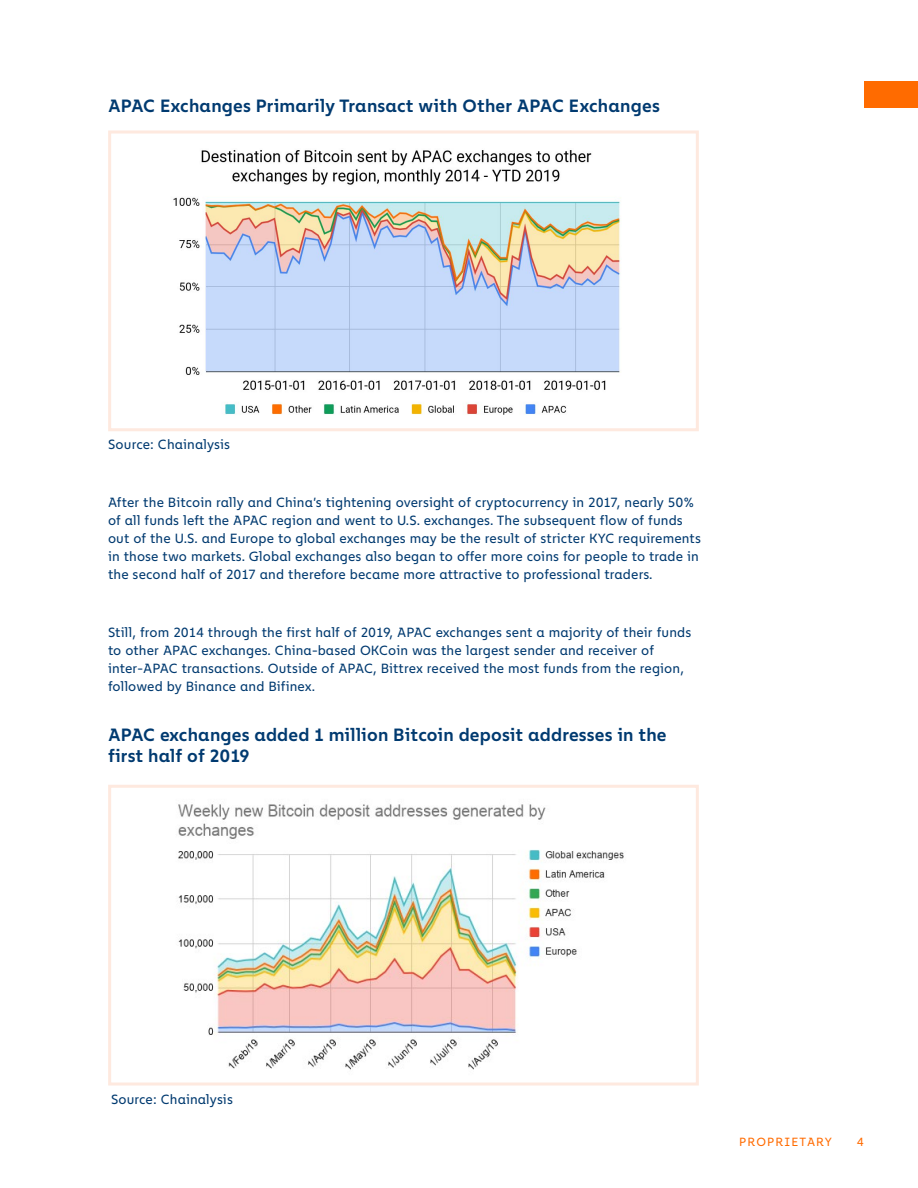
<style>
.page{position:relative;width:918px;height:1188px;background:#fff}
.page>*{position:absolute;margin:0;border:0;box-sizing:border-box;transform-origin:0 0}
.t1{font:700 18px/21px "Chainalysis";letter-spacing:.01em;color:#003a70}
.t2{font:13.5px/18px "Chainalysis";letter-spacing:.01em;color:#003a70}
.t3{font:12px "Chainalysis";letter-spacing:.1em;color:#ff6b00}
</style>
<div class="page">
<div style="left:864px;top:81px;width:54px;height:27px;background:#ff6b00"></div>
<img style="left:173px;top:150px;width:447px;height:265px">
<div style="left:108px;top:130px;width:591px;height:301px;border:3px solid #fee9df"></div>
<img style="left:178px;top:804px;width:446px;height:266px">
<div style="left:108px;top:785px;width:591px;height:301px;border:3px solid #fee9df"></div>
<h1 class="t1" style="left:108px;top:93px;width:553px">APAC Exchanges Primarily Transact with Other APAC Exchanges</h1>
<p class="t2" style="left:108px;top:434px;width:123px">Source: Chainalysis</p>
<p class="t2" style="left:108px;top:492px;width:594px">After the Bitcoin rally and China’s tightening oversight of cryptocurrency in 2017, nearly 50% of all funds left the APAC region and went to U.S. exchanges. The subsequent flow of funds out of the U.S. and Europe to global exchanges may be the result of stricter KYC requirements in those two markets. Global exchanges also began to offer more coins for people to trade in the second half of 2017 and therefore became more attractive to professional traders.</p>
<p class="t2" style="left:108px;top:621px;width:585px">Still, from 2014 through the first half of 2019, APAC exchanges sent a majority of their funds to other APAC exchanges. China-based OKCoin was the largest sender and receiver of inter-APAC transactions. Outside of APAC, Bittrex received the most funds from the region, followed by Binance and Bifinex.</p>
<h1 class="t1" style="left:108px;top:722px;width:560px">APAC exchanges added 1 million Bitcoin deposit addresses in the first half of 2019</h1>
<p class="t2" style="left:111px;top:1089px;width:123px">Source: Chainalysis</p>
<p class="t3" style="left:739px;top:1132px;width:94px">PROPRIETARY</p>
<p class="t3" style="left:857px;top:1132px;width:9px">4</p>
</div>
